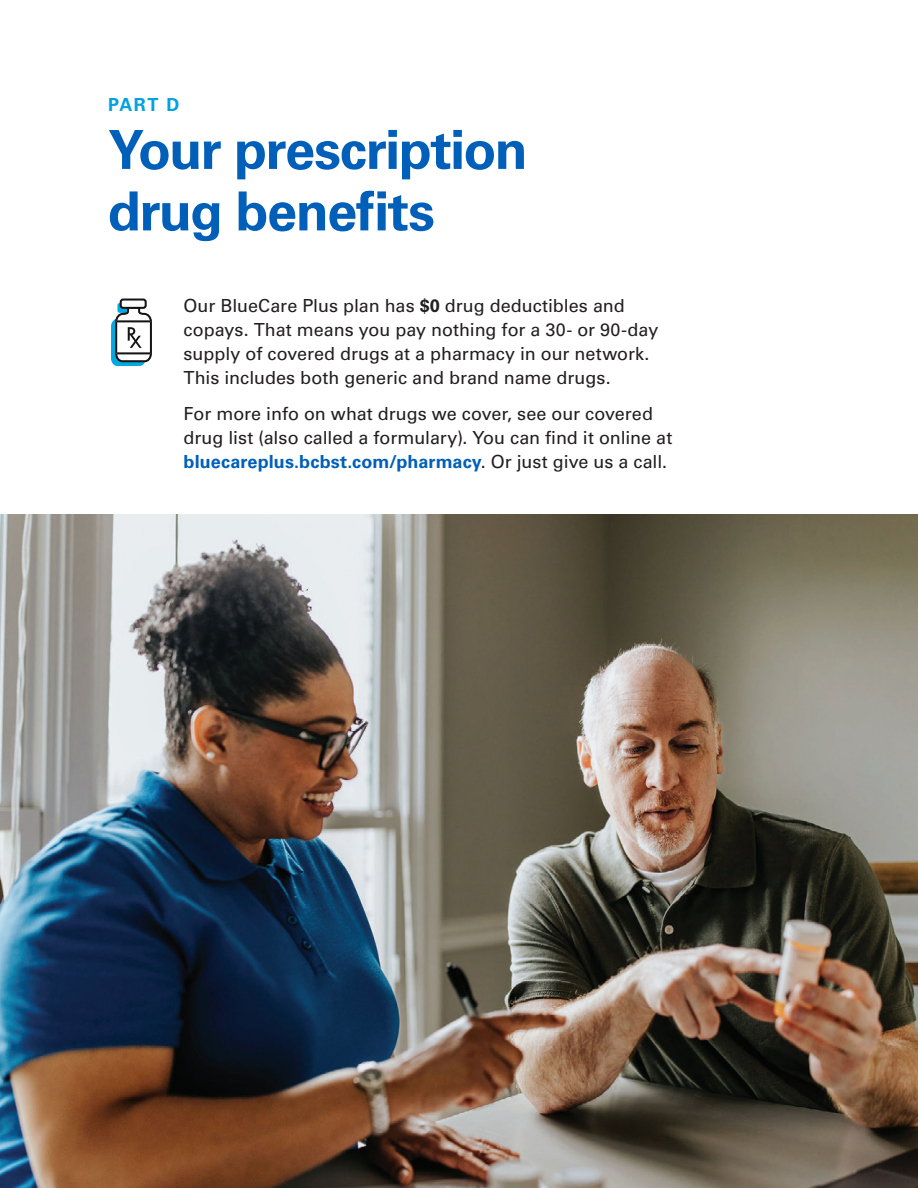
<style>
.page{position:relative;width:918px;height:1188px;background:#fff}
.page>*{position:absolute;margin:0;border:0;box-sizing:border-box;transform-origin:0 0}
.t1{font:700 54px/61.5px "Univers LT Std";letter-spacing:-.025em;color:#005fb9}
.t2{font:18px/24px "Univers LT Std";color:#231f20}
.t3{font:700 18px "Univers LT Std";color:#00a2df}
.s1{font-weight:700}
.s2{font-weight:700;color:#005fb9}
</style>
<div class="page">
<img style="left:0;top:514px;width:918px;height:674px">
<div style="left:120px;top:299px;width:27px;height:10px;border:2px solid #151414;border-radius:2px"></div>
<svg style="left:111px;top:303px;width:41px;height:63px"></svg>
<h2 class="t3" style="left:108px;top:94px;width:73px">PART D</h2>
<h2 class="t1" style="left:108px;top:120px;width:421px">Your prescription drug benefits</h2>
<p class="t2" style="left:184px;top:294px;width:476px">Our BlueCare Plus plan has <span class="s1">$0</span> drug deductibles and copays. That means you pay nothing for a 30- or 90-day supply of covered drugs at a pharmacy in our network.<br>This includes both generic and brand name drugs.</p>
<p class="t2" style="left:184px;top:402px;width:490px">For more info on what drugs we cover, see our covered drug list (also called a formulary). You can find it online at <span class="s2">bluecareplus.bcbst.com/pharmacy</span>. Or just give us a call.</p>
</div>
